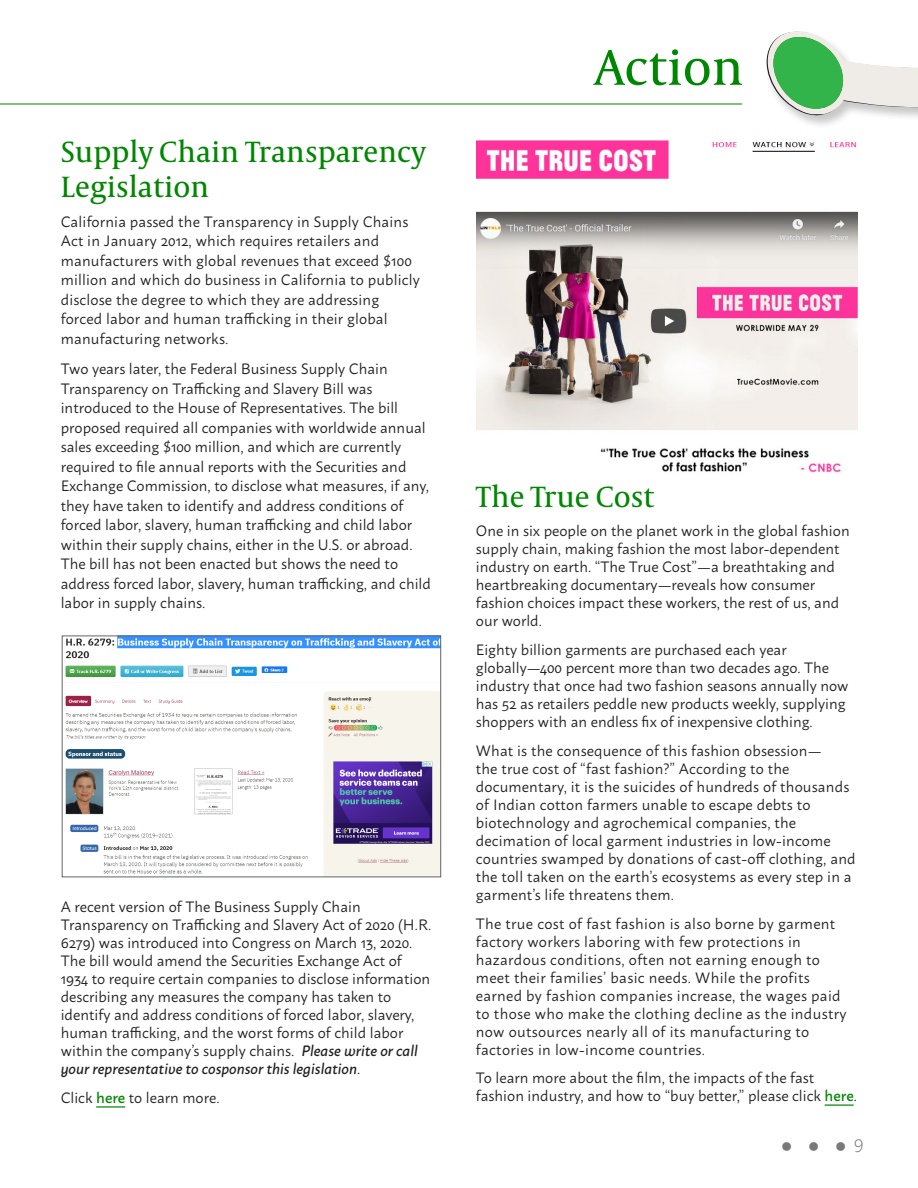
<style>
.page{position:relative;width:918px;height:1188px;background:#fff}
.page>*{position:absolute;margin:0;border:0;box-sizing:border-box;transform-origin:0 0}
.t1{font:51px "Capitolium News 2";color:#008701}
.t2{font:30px/34.5px "Capitolium News 2";color:#008701}
.t3{font:300 18px "Macho";color:#77797b}
.t4{font:15px/18px "Macho";color:#231f20}
.t5{font:15px/18px "Macho";letter-spacing:.02em;color:#231f20}
.s1{font-weight:500;font-style:italic}
.s2{font-weight:500;color:#008701}
</style>
<div class="page">
<hr style="left:96px;top:1106px;width:29px;height:2px;background:#008701">
<hr style="left:825px;top:1104px;width:29px;height:2px;background:#008701">
<img style="left:476px;top:140px;width:381px;height:333px">
<img style="left:65px;top:638px;width:374px;height:237px">
<div style="left:62px;top:636px;width:379px;height:241px;border:1px solid #636466"></div>
<div style="left:765px;top:31px;width:153px;height:99px;background:#231f20;opacity:.25"></div>
<svg style="left:767px;top:31px;width:151px;height:85px"></svg>
<hr style="left:0;top:104px;width:742px;height:1px;background:#008701">
<p class="t2" style="left:61px;top:133px;width:367px">Supply Chain Transparency<br>Legislation</p>
<p class="t4" style="left:61px;top:210px;width:361px;line-height:19.5px">California passed the Transparency in Supply Chains Act in January 2012, which requires retailers and manufacturers with global revenues that exceed $100 million and which do business in California to publicly disclose the degree to which they are addressing forced labor and human trafficking in their global manufacturing networks.</p>
<p class="t4" style="left:61px;top:358px;width:372px;line-height:19.5px">Two years later, the Federal Business Supply Chain Transparency on Trafficking and Slavery Bill was introduced to the House of Representatives. The bill proposed required all companies with worldwide annual sales exceeding $100 million, and which are currently required to file annual reports with the Securities and Exchange Commission, to disclose what measures, if any, they have taken to identify and address conditions of forced labor, slavery, human trafficking and child labor within their supply chains, either in the U.S. or abroad.<br>The bill has not been enacted but shows the need to address forced labor, slavery, human trafficking, and child labor in supply chains.</p>
<p class="t4" style="left:61px;top:897px;width:372px">A recent version of The Business Supply Chain Transparency on Trafficking and Slavery Act of 2020 (H.R.<br>6279) was introduced into Congress on March 13, 2020.<br>The bill would amend the Securities Exchange Act of 1934 to require certain companies to disclose information describing any measures the company has taken to identify and address conditions of forced labor, slavery, human trafficking, and the worst forms of child labor within the company’s supply chains. <span class="s1">Please write or call your representative to cosponsor this legislation</span>.</p>
<p class="t4" style="left:61px;top:1087px;width:160px">Click <span class="s2">here</span> to learn more.</p>
<p class="t1" style="left:594px;top:32px;width:151px">Action</p>
<p class="t2" style="left:476px;top:479px;width:180px">The True Cost</p>
<p class="t4" style="left:476px;top:520px;width:375px">One in six people on the planet work in the global fashion supply chain, making fashion the most labor-dependent industry on earth. “The True Cost”—a breathtaking and heartbreaking documentary—reveals how consumer fashion choices impact these workers, the rest of us, and our world.</p>
<p class="t4" style="left:476px;top:639px;width:374px">Eighty billion garments are purchased each year globally—400 percent more than two decades ago. The industry that once had two fashion seasons annually now has 52 as retailers peddle new products weekly, supplying shoppers with an endless fix of inexpensive clothing.</p>
<p class="t4" style="left:476px;top:740px;width:381px">What is the consequence of this fashion obsession—<br>the true cost of “fast fashion?” According to the documentary, it is the suicides of hundreds of thousands of Indian cotton farmers unable to escape debts to biotechnology and agrochemical companies, the decimation of local garment industries in low-income countries swamped by donations of cast-off clothing, and the toll taken on the earth’s ecosystems as every step in a garment’s life threatens them.</p>
<p class="t5" style="left:476px;top:913px;width:372px">The true cost of fast fashion is also borne by garment factory workers laboring with few protections in hazardous conditions, often not earning enough to meet their families’ basic needs. While the profits earned by fashion companies increase, the wages paid to those who make the clothing decline as the industry now outsources nearly all of its manufacturing to factories in low-income countries.</p>
<p class="t4" style="left:476px;top:1068px;width:383px">To learn more about the film, the impacts of the fast fashion industry, and how to “buy better,” please click <span class="s2">here</span>.</p>
<p class="t3" style="left:781px;top:1130px;width:84px">●●●9</p>
</div>
